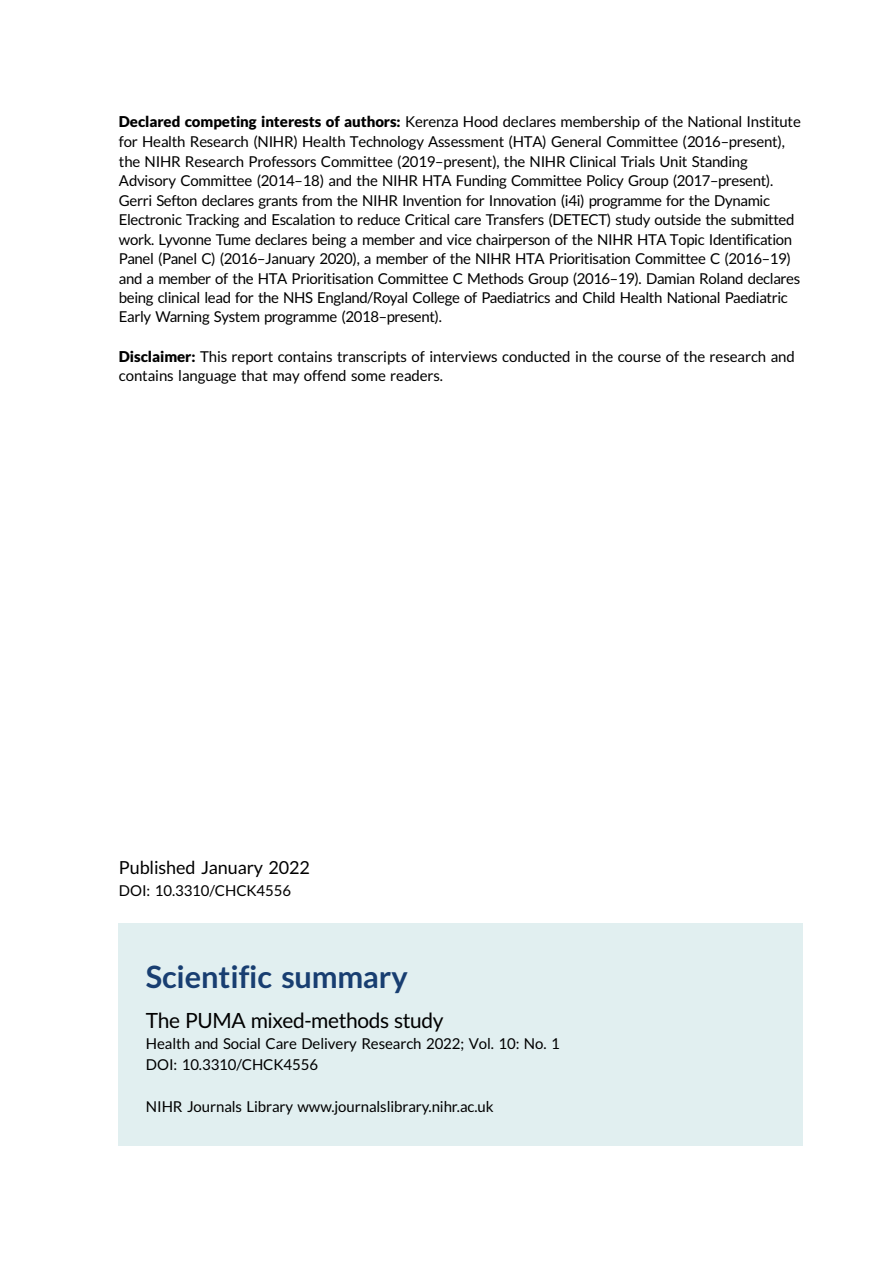
<style>
.page{position:relative;width:893px;height:1263px;background:#fff}
.page>*{position:absolute;margin:0;border:0;box-sizing:border-box;transform-origin:0 0}
.t1{font:30.75px "Adv TT6071803 a.B";color:#183e71}
.t2{font:21px "Adv T Ta 9 c 1 b 374";letter-spacing:-.01em;color:#000}
.t3{font:18px "Adv T Ta 9 c 1 b 374";color:#000}
.t4{font:15px/19.5px "Adv T Ta 9 c 1 b 374";letter-spacing:-.02em;color:#000}
.t5{font:15px/19.5px "Adv T Ta 9 c 1 b 374";color:#000}
.s1{font-family:"Adv T Tfac 587 ca.B"}
.s2{font-style:inherit}
</style>
<div class="page">
<div style="left:119px;top:923px;width:684px;height:223px;background:#e1eff0"></div>
<p class="t4" style="left:119px;top:114px;width:683px"><span class="s1">Declared competing interests of authors:</span> Kerenza Hood declares membership of the National Institute for Health Research (NIHR) Health Technology Assessment (HTA) General Committee (2016<span class="s2">–</span>present), the NIHR Research Professors Committee (2019<span class="s2">–</span>present), the NIHR Clinical Trials Unit Standing Advisory Committee (2014<span class="s2">–</span>18) and the NIHR HTA Funding Committee Policy Group (2017<span class="s2">–</span>present).<br>Gerri Sefton declares grants from the NIHR Invention for Innovation (i4i) programme for the Dynamic Electronic Tracking and Escalation to reduce Critical care Transfers (DETECT) study outside the submitted work. Lyvonne Tume declares being a member and vice chairperson of the NIHR HTA Topic Identification Panel (Panel C) (2016<span class="s2">–</span>January 2020), a member of the NIHR HTA Prioritisation Committee C (2016<span class="s2">–</span>19) and a member of the HTA Prioritisation Committee C Methods Group (2016<span class="s2">–</span>19). Damian Roland declares being clinical lead for the NHS England/Royal College of Paediatrics and Child Health National Paediatric Early Warning System programme (2018<span class="s2">–</span>present).</p>
<p class="t5" style="left:119px;top:348px;width:677px"><span class="s1">Disclaimer:</span> This report contains transcripts of interviews conducted in the course of the research and contains language that may offend some readers.</p>
<p class="t3" style="left:119px;top:860px;width:192px">Published January 2022</p>
<p class="t5" style="left:119px;top:882px;width:174px">DOI: 10.3310/CHCK4556</p>
<h1 class="t1" style="left:146px;top:965px;width:263px">Scientific summary</h1>
<h2 class="t2" style="left:146px;top:1013px;width:299px">The PUMA mixed-methods study</h2>
<p class="t5" style="left:146px;top:1034px;width:415px;line-height:21px">Health and Social Care Delivery Research 2022; Vol. 10: No. 1<br>DOI: 10.3310/CHCK4556</p>
<p class="t5" style="left:146px;top:1098px;width:349px">NIHR Journals Library www.journalslibrary.nihr.ac.uk</p>
</div>
